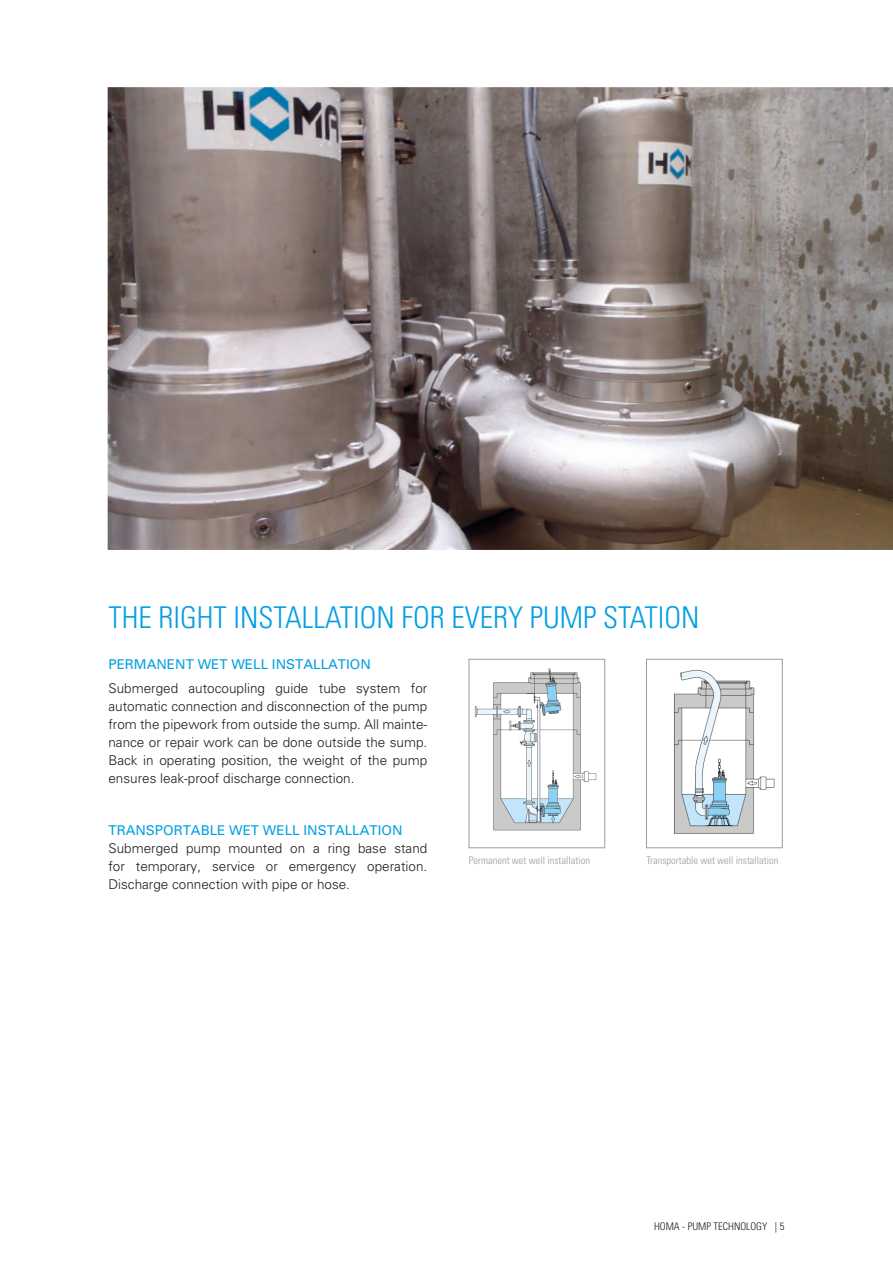
<style>
.page{position:relative;width:893px;height:1263px;background:#fff}
.page>*{position:absolute;margin:0;border:0;box-sizing:border-box;transform-origin:0 0}
.t1{font:300 condensed 30px "Univers";color:#009fe3}
.t2{font:300 13.5px/18px "Univers";color:#1d1d1b;text-align:justify}
.t3{font:13.5px "Univers";color:#009fe3}
.t4{font:300 condensed 10.5px "Univers";color:#9d9d9d}
.t5{font:300 condensed 10.5px "Univers";color:#1d1d1b}
</style>
<div class="page">
<img style="left:474px;top:668px;width:123px;height:163px">
<div style="left:469px;top:659px;width:136px;height:189px;border:1px solid #9d9d9d"></div>
<img style="left:674px;top:669px;width:101px;height:165px">
<div style="left:646px;top:659px;width:136px;height:189px;border:1px solid #9d9d9d"></div>
<svg style="left:108px;top:87px;width:785px;height:463px;background:#887d7a"></svg>
<h1 class="t1" style="left:108px;top:599px;width:593px">THE RIGHT INSTALLATION FOR EVERY PUMP STATION</h1>
<p class="t3" style="left:108px;top:657px;width:264px">PERMANENT WET WELL INSTALLATION</p>
<p class="t2" style="left:108px;top:679px;width:320px">Submerged autocoupling guide tube system for automatic connection and disconnection of the pump from the pipework from outside the sump. All mainte&shy;nance or repair work can be done outside the sump.<br>Back in operating position, the weight of the pump ensures leak-proof discharge connection.</p>
<p class="t3" style="left:108px;top:822px;width:296px">TRANSPORTABLE WET WELL INSTALLATION</p>
<p class="t2" style="left:108px;top:839px;width:320px">Submerged pump mounted on a ring base stand for temporary, service or emergency operation.<br>Discharge connection with pipe or hose.</p>
<p class="t4" style="left:469px;top:854px;width:123px">Permanent wet well installation</p>
<p class="t4" style="left:646px;top:854px;width:134px">Transportable wet well installation</p>
<p class="t5" style="left:654px;top:1220px;width:132px">HOMA - PUMP TECHNOLOGY | 5</p>
</div>
